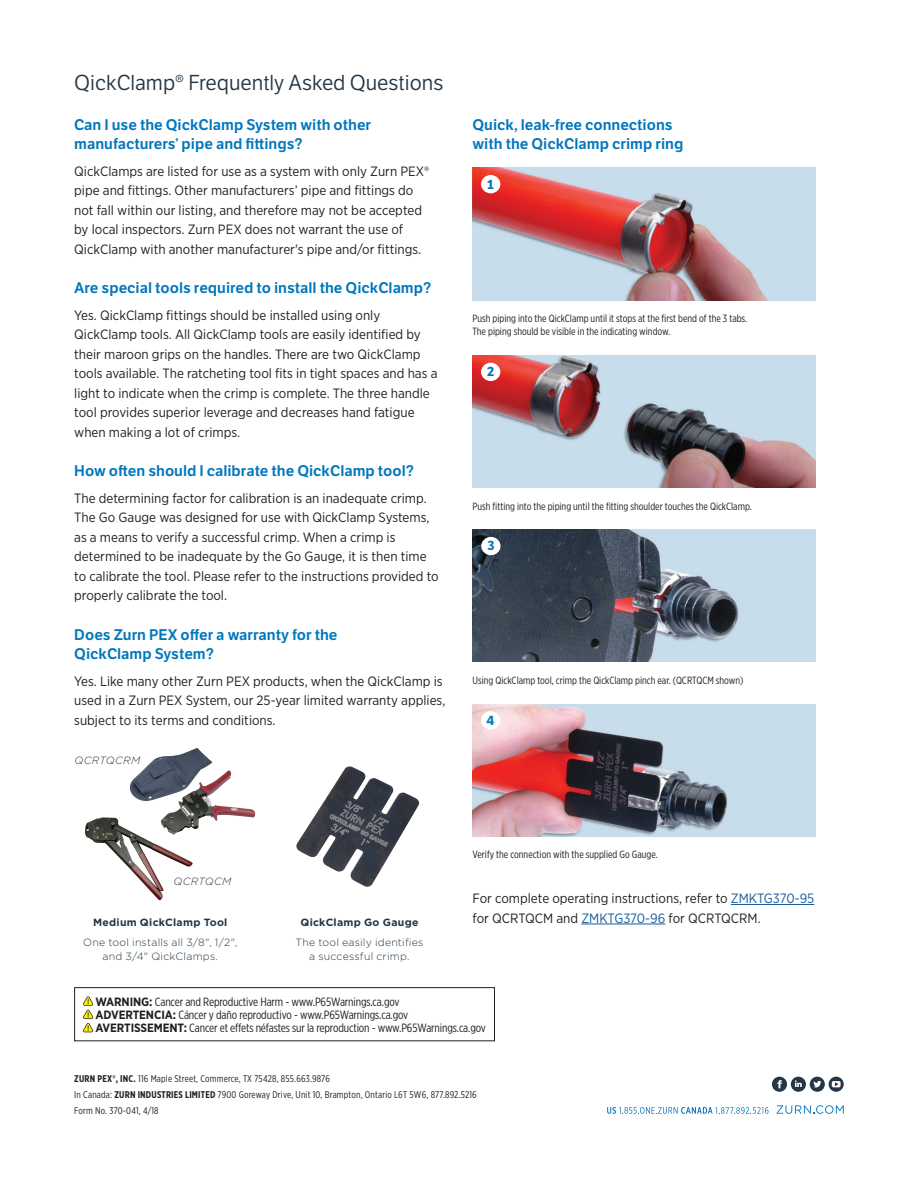
<style>
.page{position:relative;width:918px;height:1188px;background:#fff}
.page>*{position:absolute;margin:0;border:0;box-sizing:border-box;transform-origin:0 0}
.Subhead_14_20{font:21px "LFT Etica";color:#233645}
.Subhead_10_14{font:15px/19.5px "LFT Etica SB";color:#0077bd}
.Body_9_5_13{font:13.5px/19.5px "Gotham Narrow";color:#231f20}
.t1{font:700 12.9px "LFT Etica";color:#0077bd}
.Prop_65_Text{font:12px "Gotham X Narrow";letter-spacing:-.01em;color:#231f20}
.Body_7_9{font:10.5px/13.5px "Gotham X Narrow";color:#231f20}
.Centered_Caption{font:300 10.5px/13.5px "Gotham";letter-spacing:.02em;color:#233645;text-align:center}
.Centered_Caption-2{font:700 10.5px "Gotham";letter-spacing:.025em;color:#233645}
.Centered_Caption-3{font:italic 300 10.5px "Gotham";letter-spacing:.03em;color:#233645}
.Footer_7_9{font:9.75px "Gotham X Narrow";letter-spacing:.02em;color:#231f20}
.s1{color:#175d9e}
.s2{font-family:"Gotham Narrow";font-weight:700}
.s3{font-weight:700}
</style>
<div class="page">
<img style="left:472px;top:168px;width:344px;height:132px">
<div style="left:481px;top:175px;width:19px;height:18px;background:#fff;border-radius:50%"></div>
<img style="left:472px;top:356px;width:344px;height:132px">
<div style="left:481px;top:363px;width:19px;height:18px;background:#fff;border-radius:50%"></div>
<img style="left:472px;top:530px;width:344px;height:132px">
<div style="left:481px;top:537px;width:20px;height:18px;background:#fff;border-radius:50%"></div>
<img style="left:472px;top:704px;width:344px;height:132px">
<div style="left:481px;top:711px;width:19px;height:18px;background:#fff;border-radius:50%"></div>
<hr style="left:731px;top:904px;width:83px;height:1px;background:#175d9e">
<hr style="left:581px;top:924px;width:84px;height:1px;background:#175d9e">
<svg style="left:772px;top:1077px;width:72px;height:15px"></svg>
<svg style="left:607px;top:1107px;width:162px;height:7px"></svg>
<svg style="left:777px;top:1105px;width:67px;height:9px"></svg>
<svg style="left:83px;top:996px;width:10px;height:36px"></svg>
<div style="left:74px;top:987px;width:421px;height:54px;border:1px solid #231f20"></div>
<img style="left:296px;top:766px;width:123px;height:121px">
<img style="left:85px;top:817px;width:108px;height:83px">
<img style="left:128px;top:748px;width:100px;height:87px">
<p class="Subhead_14_20" style="left:74px;top:70px;width:371px">QickClamp® Frequently Asked Questions</p>
<p class="Subhead_10_14" style="left:74px;top:115px;width:298px">Can I use the QickClamp System with other manufacturers’ pipe and fittings?</p>
<p class="Body_9_5_13" style="left:74px;top:161px;width:357px">QickClamps are listed for use as a system with only Zurn PEX® pipe and fittings. Other manufacturers’ pipe and fittings do not fall within our listing, and therefore may not be accepted by local inspectors. Zurn PEX does not warrant the use of QickClamp with another manufacturer's pipe and/or fittings.</p>
<p class="Subhead_10_14" style="left:74px;top:278px;width:359px">Are special tools required to install the QickClamp?</p>
<p class="Body_9_5_13" style="left:74px;top:305px;width:365px">Yes. QickClamp fittings should be installed using only QickClamp tools. All QickClamp tools are easily identified by their maroon grips on the handles. There are two QickClamp tools available. The ratcheting tool fits in tight spaces and has a light to indicate when the crimp is complete. The three handle tool provides superior leverage and decreases hand fatigue when making a lot of crimps.</p>
<p class="Subhead_10_14" style="left:74px;top:461px;width:341px">How often should I calibrate the QickClamp tool?</p>
<p class="Body_9_5_13" style="left:74px;top:488px;width:366px">The determining factor for calibration is an inadequate crimp.<br>The Go Gauge was designed for use with QickClamp Systems, as a means to verify a successful crimp. When a crimp is determined to be inadequate by the Go Gauge, it is then time to calibrate the tool. Please refer to the instructions provided to properly calibrate the tool.</p>
<p class="Subhead_10_14" style="left:74px;top:625px;width:265px">Does Zurn PEX offer a warranty for the<br>QickClamp System?</p>
<p class="Body_9_5_13" style="left:74px;top:671px;width:373px">Yes. Like many other Zurn PEX products, when the QickClamp is used in a Zurn PEX System, our 25-year limited warranty applies, subject to its terms and conditions.</p>
<p class="Centered_Caption-3" style="left:75px;top:755px;width:67px">QCRTQCRM</p>
<p class="Subhead_10_14" style="left:472px;top:115px;width:212px">Quick, leak-free connections with the QickClamp crimp ring</p>
<p class="t1" style="left:487px;top:176px;width:8px">1</p>
<p class="Body_7_9" style="left:472px;top:311px;width:276px">Push piping into the QickClamp until it stops at the first bend of the 3 tabs.<br>The piping should be visible in the indicating window.</p>
<p class="t1" style="left:487px;top:364px;width:9px">2</p>
<p class="Body_7_9" style="left:472px;top:499px;width:281px">Push fitting into the piping until the fitting shoulder touches the QickClamp.</p>
<p class="t1" style="left:487px;top:538px;width:9px">3</p>
<p class="Body_7_9" style="left:472px;top:673px;width:272px">Using QickClamp tool, crimp the QickClamp pinch ear. (QCRTQCM shown)</p>
<p class="t1" style="left:486px;top:712px;width:9px">4</p>
<p class="Centered_Caption-3" style="left:174px;top:875px;width:59px">QCRTQCM</p>
<p class="Centered_Caption-2" style="left:93px;top:916px;width:136px">Medium QickClamp Tool</p>
<p class="Centered_Caption" style="left:83px;top:935px;width:156px">One tool installs all 3/8", 1/2", and 3/4" QickClamps.</p>
<p class="Centered_Caption-2" style="left:300px;top:916px;width:120px">QickClamp Go Gauge</p>
<p class="Centered_Caption" style="left:296px;top:935px;width:129px">The tool easily identifies a successful crimp.</p>
<p class="Body_7_9" style="left:472px;top:847px;width:187px">Verify the connection with the supplied Go Gauge.</p>
<p class="Body_9_5_13" style="left:472px;top:888px;width:343px">For complete operating instructions, refer to <span class="s1">ZMKTG370-95 </span>for QCRTQCM and <span class="s1">ZMKTG370-96</span> for QCRTQCRM.</p>
<p class="Prop_65_Text" style="left:96px;top:994px;width:306px"><span class="s2">WARNING:</span> Cancer and Reproductive Harm - www.P65Warnings.ca.gov</p>
<p class="Prop_65_Text" style="left:96px;top:1008px;width:314px"><span class="s2">ADVERTENCIA:</span> Cáncer y daño reproductivo - www.P65Warnings.ca.gov</p>
<p class="Prop_65_Text" style="left:96px;top:1021px;width:392px"><span class="s2">AVERTISSEMENT:</span> Cancer et effets néfastes sur la reproduction - www.P65Warnings.ca.gov</p>
<p class="Footer_7_9" style="left:74px;top:1073px;width:257px"><span class="s3">ZURN PEX®, INC.</span> 116 Maple Street, Commerce, TX 75428, 855.663.9876</p>
<p class="Footer_7_9" style="left:74px;top:1089px;width:404px">In Canada: <span class="s3">ZURN INDUSTRIES LIMITED</span> 7900 Goreway Drive, Unit 10, Brampton, Ontario L6T 5W6, 877.892.5216</p>
<p class="Footer_7_9" style="left:74px;top:1105px;width:86px">Form No. 370-041, 4/18</p>
</div>
